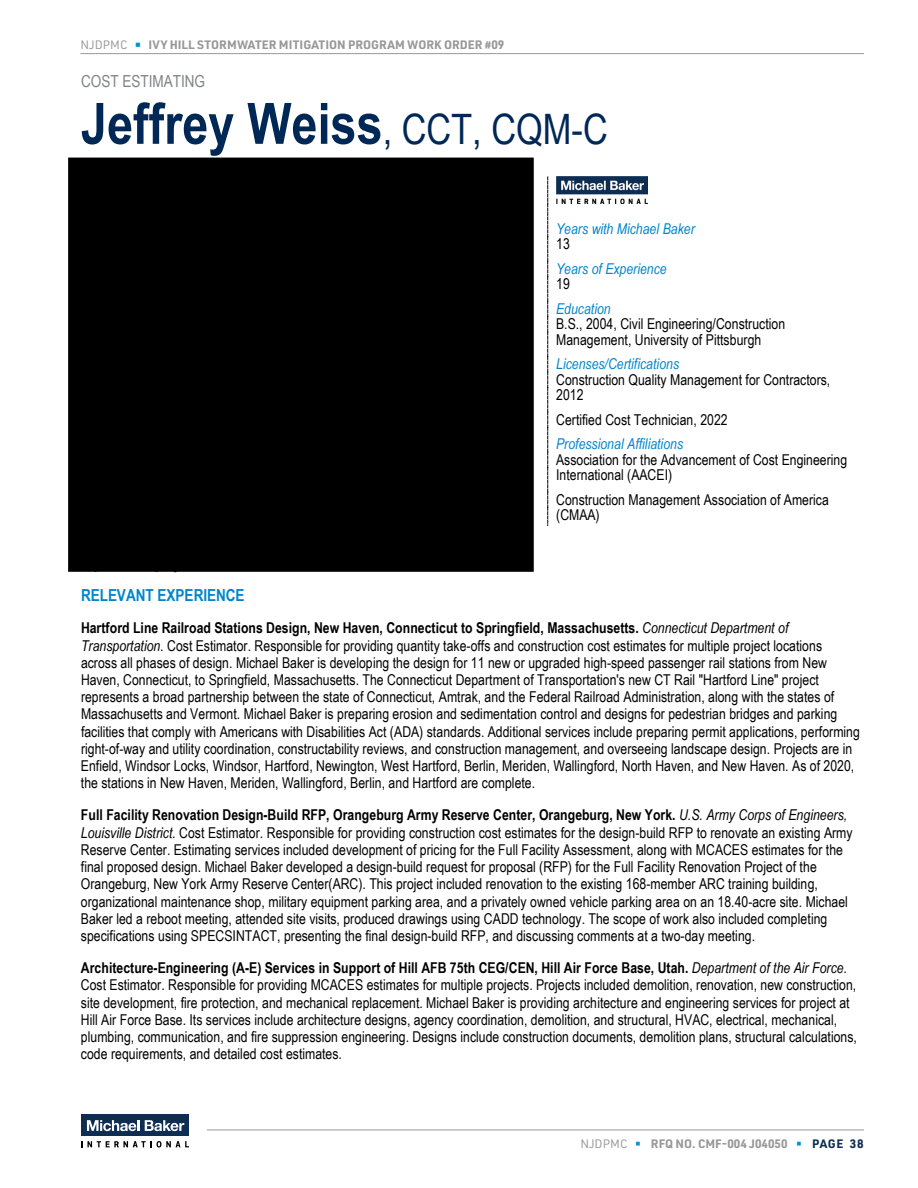
<style>
.page{position:relative;width:918px;height:1188px;background:#fff}
.page>*{position:absolute;margin:0;border:0;box-sizing:border-box;transform-origin:0 0}
.t1{font:700 57px "Arial Narrow";color:#002856}
.t2{font:700 16.5px "Arial Narrow";letter-spacing:-.005em;color:#0085ca}
.t3{font:16.5px "Arial Narrow";color:#808285}
.t4{font:15px/17.2px "Arial Narrow";color:#000}
.t5{font:italic 15px "Arial Narrow";color:#0085ca}
.t6{font:700 12px "URWDIN";color:#989899}
.t7{font:700 12px "Arial";letter-spacing:.005em;color:#808285;scale:.89 1}
.t8{font:12px "Arial";letter-spacing:-.01em;color:#808285;scale:.9 1}
.s1{font-weight:400;font-size:42px}
.s2{font-weight:400}
.s3{color:#0092d2}
.s4{font-weight:700}
.s5{font-style:italic}
.s6{font-weight:400;color:#0092d2}
.s7{color:#0f2d52}
</style>
<div class="page">
<hr style="left:80px;top:53px;width:784px;height:1px;background:#989899">
<hr style="left:207px;top:1130px;width:657px;height:1px;background:#989899">
<div style="left:81px;top:1115px;width:108px;height:21px;background:#0f2d52"></div>
<svg style="left:81px;top:1141px;width:108px;height:7px"></svg>
<svg style="left:87px;top:1120px;width:52px;height:11px"></svg>
<svg style="left:145px;top:1120px;width:39px;height:11px"></svg>
<svg style="left:547px;top:177px;width:1px;height:349px"></svg>
<img style="left:556px;top:177px;width:91px;height:27px">
<div style="left:68px;top:158px;width:466px;height:414px;background:#000;border:2px solid #000"></div>
<svg style="left:784px;top:1129px;width:6px;height:2px"></svg>
<p class="t8" style="left:81px;top:31px;width:157px">CLIENT NAME GOES HERE</p>
<p class="t7" style="left:240px;top:31px;width:182px">PROPOSAL TITLE GOES HERE</p>
<p class="t3" style="left:81px;top:69px;width:126px">COST ESTIMATING</p>
<h1 class="t1" style="left:81px;top:81px;width:529px">Jeffrey Weiss<span class="s1">, CCT, CQM-C</span></h1>
<p class="t6" style="left:80px;top:37px;width:425px"><span class="s2">NJDPMC</span> <span class="s3">▬</span> IVY HILL STORMWATER MITIGATION PROGRAM WORK ORDER #09</p>
<p class="t5" style="left:556px;top:218px;width:140px">Years with Michael Baker</p>
<p class="t4" style="left:556px;top:235px;width:15px">13</p>
<p class="t5" style="left:556px;top:258px;width:112px">Years of Experience</p>
<p class="t4" style="left:556px;top:275px;width:15px">19</p>
<p class="t5" style="left:556px;top:298px;width:56px">Education</p>
<p class="t4" style="left:556px;top:316px;width:230px;line-height:15.5px">B.S., 2004, Civil Engineering/Construction<br>Management, University of Pittsburgh</p>
<p class="t5" style="left:556px;top:353px;width:124px">Licenses/Certifications</p>
<p class="t4" style="left:556px;top:371px;width:276px;line-height:15.5px">Construction Quality Management for Contractors,<br>2012</p>
<p class="t4" style="left:556px;top:410px;width:173px">Certified Cost Technician, 2022</p>
<p class="t5" style="left:556px;top:433px;width:129px">Professional Affiliations</p>
<p class="t4" style="left:556px;top:451px;width:293px;line-height:15.5px">Association for the Advancement of Cost Engineering<br>International (AACEI)</p>
<p class="t4" style="left:556px;top:491px;width:274px;line-height:15.5px">Construction Management Association of America (CMAA)</p>
<p class="t2" style="left:81px;top:583px;width:165px">RELEVANT EXPERIENCE</p>
<p class="t4" style="left:81px;top:619px;width:780px"><span class="s4">Hartford Line Railroad Stations Design, New Haven, Connecticut to Springfield, Massachusetts.</span> <span class="s5">Connecticut Department of Transportation.</span> Cost Estimator. Responsible for providing quantity take-offs and construction cost estimates for multiple project locations across all phases of design. Michael Baker is developing the design for 11 new or upgraded high-speed passenger rail stations from New Haven, Connecticut, to Springfield, Massachusetts. The Connecticut Department of Transportation's new CT Rail "Hartford Line" project represents a broad partnership between the state of Connecticut, Amtrak, and the Federal Railroad Administration, along with the states of Massachusetts and Vermont. Michael Baker is preparing erosion and sedimentation control and designs for pedestrian bridges and parking facilities that comply with Americans with Disabilities Act (ADA) standards. Additional services include preparing permit applications, performing right-of-way and utility coordination, constructability reviews, and construction management, and overseeing landscape design. Projects are in Enfield, Windsor Locks, Windsor, Hartford, Newington, West Hartford, Berlin, Meriden, Wallingford, North Haven, and New Haven. As of 2020, the stations in New Haven, Meriden, Wallingford, Berlin, and Hartford are complete.</p>
<p class="t4" style="left:81px;top:806px;width:773px"><span class="s4">Full Facility Renovation Design-Build RFP, Orangeburg Army Reserve Center, Orangeburg, New York.</span> <span class="s5">U.S. Army Corps of Engineers, Louisville District.</span> Cost Estimator. Responsible for providing construction cost estimates for the design-build RFP to renovate an existing Army Reserve Center. Estimating services included development of pricing for the Full Facility Assessment, along with MCACES estimates for the final proposed design. Michael Baker developed a design-build request for proposal (RFP) for the Full Facility Renovation Project of the Orangeburg, New York Army Reserve Center(ARC). This project included renovation to the existing 168-member ARC training building, organizational maintenance shop, military equipment parking area, and a privately owned vehicle parking area on an 18.40-acre site. Michael Baker led a reboot meeting, attended site visits, produced drawings using CADD technology. The scope of work also included completing specifications using SPECSINTACT, presenting the final design-build RFP, and discussing comments at a two-day meeting.</p>
<p class="t4" style="left:81px;top:959px;width:777px"><span class="s4">Architecture-Engineering (A-E) Services in Support of Hill AFB 75th CEG/CEN, Hill Air Force Base, Utah.</span> <span class="s5">Department of the Air Force.<br></span>Cost Estimator. Responsible for providing MCACES estimates for multiple projects. Projects included demolition, renovation, new construction, site development, fire protection, and mechanical replacement. Michael Baker is providing architecture and engineering services for project at Hill Air Force Base. Its services include architecture designs, agency coordination, demolition, and structural, HVAC, electrical, mechanical, plumbing, communication, and fire suppression engineering. Designs include construction documents, demolition plans, structural calculations, code requirements, and detailed cost estimates.</p>
<p class="t6" style="left:580px;top:1135px;width:285px"><span class="s2">NJDPMC</span> <span class="s6">▬</span> RFQ NO. CMF-004 J04050 <span class="s6">▬</span> <span class="s7">PAGE 38</span></p>
</div>
